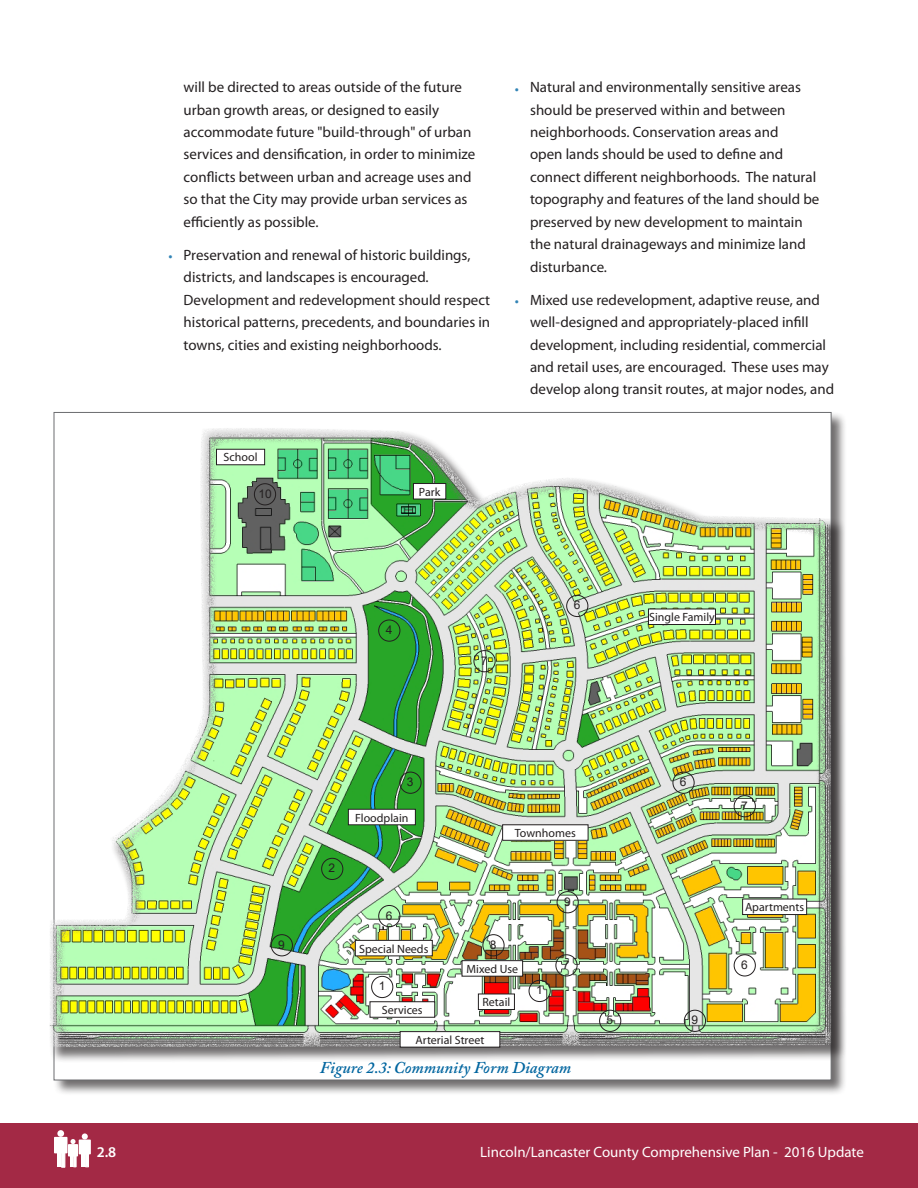
<style>
.page{position:relative;width:918px;height:1188px;background:#fff}
.page>*{position:absolute;margin:0;border:0;box-sizing:border-box;transform-origin:0 0}
.Caption_Title{font:italic 600 16.5px "Adobe Caslon Pro";color:#00659f}
.t1{font:15px/22.4px "Myriad Pro";color:#231f20}
.t2{font:15px "Myriad Pro";color:#fff}
.t3{font:600 15px "Myriad Pro";color:#fff}
.Image_Description{font:12px "Myriad Pro";color:#231f20}
.Circle{font:12px "Arial";color:#231f20}
</style>
<div class="page">
<div style="left:0;top:1123px;width:918px;height:65px;background:#a32945"></div>
<div style="left:57px;top:1130px;width:7px;height:7px;background:#fff;border-radius:50%"></div>
<hr style="left:57px;top:1152px;width:3px;height:15px;background:#fff">
<div style="left:54px;top:1137px;width:13px;height:16px;background:#fff"></div>
<hr style="left:62px;top:1152px;width:3px;height:15px;background:#fff">
<div style="left:82px;top:1133px;width:6px;height:7px;background:#fff;border-radius:50%"></div>
<div style="left:79px;top:1140px;width:12px;height:14px;background:#fff;border:1px solid #fff"></div>
<svg style="left:70px;top:1139px;width:6px;height:5px"></svg>
<div style="left:68px;top:1144px;width:10px;height:12px;background:#fff;border:1px solid #fff"></div>
<svg style="left:70px;top:1154px;width:19px;height:13px"></svg>
<div style="left:53px;top:411px;width:794px;height:685px;background:#231f20;opacity:.65"></div>
<div style="left:54px;top:412px;width:778px;height:668px;background:#fff;border:1px solid #6c6d70"></div>
<div style="left:49px;top:427px;width:798px;height:636px;background:#231f20;opacity:.65"></div>
<img style="left:50px;top:428px;width:781px;height:619px">
<div style="left:216px;top:449px;width:49px;height:16px;background:#fff"></div>
<div style="left:216px;top:449px;width:49px;height:16px;border:1px solid #231f20"></div>
<div style="left:648px;top:609px;width:67px;height:16px;background:#fff"></div>
<div style="left:648px;top:609px;width:68px;height:16px;border:1px solid #231f20"></div>
<div style="left:743px;top:899px;width:64px;height:16px;background:#fff"></div>
<div style="left:742px;top:899px;width:65px;height:16px;border:1px solid #231f20"></div>
<div style="left:348px;top:809px;width:67px;height:16px;background:#fff"></div>
<div style="left:348px;top:809px;width:68px;height:16px;border:1px solid #231f20"></div>
<div style="left:503px;top:825px;width:85px;height:15px;background:#fff"></div>
<div style="left:502px;top:824px;width:86px;height:17px;border:1px solid #231f20"></div>
<div style="left:478px;top:994px;width:36px;height:16px;background:#fff"></div>
<div style="left:478px;top:994px;width:37px;height:16px;border:1px solid #231f20"></div>
<div style="left:400px;top:1032px;width:100px;height:15px;background:#fff"></div>
<div style="left:400px;top:1031px;width:100px;height:17px;border:1px solid #231f20"></div>
<div style="left:529px;top:980px;width:22px;height:22px;border:1px solid #231f20;border-radius:50%"></div>
<div style="left:321px;top:858px;width:22px;height:22px;border:1px solid #231f20;border-radius:50%"></div>
<div style="left:399px;top:772px;width:22px;height:22px;border:1px solid #231f20;border-radius:50%"></div>
<div style="left:378px;top:620px;width:22px;height:22px;border:1px solid #231f20;border-radius:50%"></div>
<div style="left:599px;top:1010px;width:22px;height:22px;border:1px solid #231f20;border-radius:50%"></div>
<div style="left:566px;top:595px;width:22px;height:22px;border:1px solid #231f20;border-radius:50%"></div>
<div style="left:474px;top:650px;width:22px;height:22px;border:1px solid #231f20;border-radius:50%"></div>
<div style="left:483px;top:934px;width:21px;height:22px;border:1px solid #231f20;border-radius:50%"></div>
<div style="left:684px;top:1010px;width:22px;height:22px;border:1px solid #231f20;border-radius:50%"></div>
<div style="left:254px;top:483px;width:22px;height:22px;border:1px solid #231f20;border-radius:50%"></div>
<div style="left:413px;top:484px;width:33px;height:15px;background:#fff"></div>
<div style="left:413px;top:483px;width:33px;height:16px;border:1px solid #231f20"></div>
<div style="left:370px;top:1002px;width:65px;height:15px;background:#fff"></div>
<div style="left:370px;top:1001px;width:65px;height:17px;border:1px solid #231f20"></div>
<div style="left:355px;top:940px;width:77px;height:16px;background:#fff"></div>
<div style="left:355px;top:940px;width:78px;height:16px;border:1px solid #231f20"></div>
<div style="left:462px;top:961px;width:61px;height:15px;background:#fff"></div>
<div style="left:462px;top:960px;width:61px;height:17px;border:1px solid #231f20"></div>
<div style="left:673px;top:772px;width:22px;height:22px;border:1px solid #231f20;border-radius:50%"></div>
<div style="left:734px;top:795px;width:22px;height:22px;border:1px solid #231f20;border-radius:50%"></div>
<div style="left:734px;top:954px;width:22px;height:22px;border:1px solid #231f20;border-radius:50%"></div>
<div style="left:556px;top:954px;width:21px;height:22px;border:1px solid #231f20;border-radius:50%"></div>
<div style="left:378px;top:905px;width:22px;height:22px;border:1px solid #231f20;border-radius:50%"></div>
<div style="left:371px;top:976px;width:22px;height:22px;border:1px solid #231f20;border-radius:50%"></div>
<div style="left:271px;top:934px;width:22px;height:22px;border:1px solid #231f20;border-radius:50%"></div>
<div style="left:557px;top:891px;width:22px;height:22px;border:1px solid #231f20;border-radius:50%"></div>
<p class="t1" style="left:184px;top:76px;width:293px">will be directed to areas outside of the future urban growth areas, or designed to easily accommodate future "build-through" of urban services and densification, in order to minimize conflicts between urban and acreage uses and so that the City may provide urban services as efficiently as possible.</p>
<p class="t1" style="left:184px;top:243px;width:308px">Preservation and renewal of historic buildings, districts, and landscapes is encouraged.<br>Development and redevelopment should respect historical patterns, precedents, and boundaries in towns, cities and existing neighborhoods.</p>
<p class="Image_Description" style="left:224px;top:450px;width:35px">School</p>
<p class="Circle" style="left:258px;top:485px;width:15px">10</p>
<p class="Image_Description" style="left:419px;top:484px;width:23px">Park</p>
<p class="t1" style="left:530px;top:76px;width:291px">Natural and environmentally sensitive areas should be preserved within and between neighborhoods. Conservation areas and<br>open lands should be used to define and connect different neighborhoods. The natural topography and features of the land should be preserved by new development to maintain the natural drainageways and minimize land disturbance.</p>
<p class="t1" style="left:530px;top:288px;width:306px">Mixed use redevelopment, adaptive reuse, and well-designed and appropriately-placed infill development, including residential, commercial and retail uses, are encouraged. These uses may develop along transit routes, at major nodes, and</p>
<p class="Circle" style="left:386px;top:622px;width:8px">4</p>
<p class="Circle" style="left:481px;top:652px;width:8px">7</p>
<p class="Circle" style="left:574px;top:597px;width:8px">6</p>
<p class="Image_Description" style="left:649px;top:610px;width:67px">Single Family</p>
<p class="Circle" style="left:278px;top:936px;width:8px">9</p>
<p class="Circle" style="left:329px;top:860px;width:8px">2</p>
<p class="Circle" style="left:407px;top:774px;width:8px">3</p>
<p class="Image_Description" style="left:355px;top:810px;width:55px">Floodplain</p>
<p class="Circle" style="left:386px;top:907px;width:8px">6</p>
<p class="Image_Description" style="left:359px;top:941px;width:71px">Special Needs</p>
<p class="Image_Description" style="left:515px;top:826px;width:62px">Townhomes</p>
<p class="Circle" style="left:490px;top:936px;width:8px">8</p>
<p class="Circle" style="left:564px;top:893px;width:8px">9</p>
<p class="Circle" style="left:680px;top:774px;width:8px">6</p>
<p class="Circle" style="left:741px;top:797px;width:8px">7</p>
<p class="Image_Description" style="left:745px;top:900px;width:61px">Apartments</p>
<p class="Circle" style="left:379px;top:978px;width:8px">1</p>
<p class="Image_Description" style="left:467px;top:961px;width:53px">Mixed Use</p>
<p class="Image_Description" style="left:483px;top:995px;width:29px">Retail</p>
<p class="Image_Description" style="left:416px;top:1032px;width:70px">Arterial Street</p>
<p class="Image_Description" style="left:382px;top:1003px;width:42px">Services</p>
<p class="Circle" style="left:536px;top:982px;width:8px">1</p>
<p class="Circle" style="left:563px;top:956px;width:8px">7</p>
<p class="Circle" style="left:741px;top:956px;width:8px">6</p>
<p class="Circle" style="left:607px;top:1012px;width:8px">5</p>
<p class="Circle" style="left:691px;top:1012px;width:8px">9</p>
<p class="Caption_Title" style="left:320px;top:1057px;width:253px">Figure 2.3: Community Form Diagram</p>
<p class="t3" style="left:97px;top:1143px;width:21px">2.8</p>
<p class="t2" style="left:480px;top:1143px;width:385px">Lincoln/Lancaster County Comprehensive Plan - 2016 Update</p>
</div>
